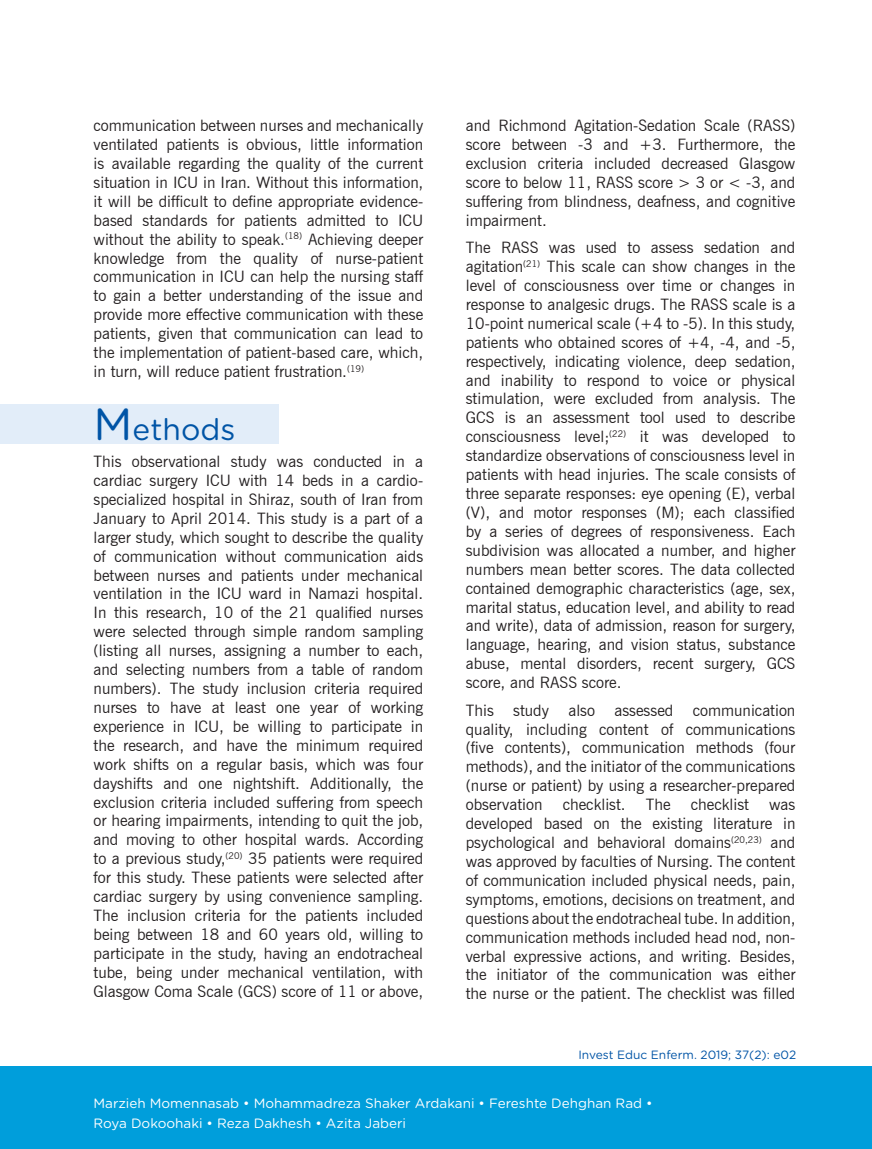
<style>
.page{position:relative;width:872px;height:1149px;background:#fff}
.page>*{position:absolute;margin:0;border:0;box-sizing:border-box;transform-origin:0 0}
.t1{font:30px "Gotham Rounded";color:#0054a6}
.t2{font:15.75px/18.9px "News Gothic BT";color:#231f20;text-align:justify}
.t3{font:13.5px/20.4px "Gotham Rounded";color:#fff}
.t4{font:12px "Gotham Rounded";color:#0054a6}
.s1{font-size:45px}
</style>
<div class="page">
<div style="left:0;top:1065px;width:872px;height:83px;background:#009edb"></div>
<div style="left:0;top:404px;width:278px;height:39px;background:#e2edf9"></div>
<p class="t2" style="left:94px;top:116px;width:331px">communication between nurses and mechanically ventilated patients is obvious, little information is available regarding the quality of the current situation in ICU in Iran. Without this information, it will be difficult to define appropriate evidence&shy;based standards for patients admitted to ICU without the ability to speak.<sup>(18)</sup> Achieving deeper knowledge from the quality of nurse-patient communication in ICU can help the nursing staff to gain a better understanding of the issue and provide more effective communication with these patients, given that communication can lead to the implementation of patient-based care, which, in turn, will reduce patient frustration.<sup>(19)</sup></p>
<h1 class="t1" style="left:94px;top:408px;width:143px"><span class="s1">M</span>ethods</h1>
<p class="t2" style="left:94px;top:451px;width:331px">This observational study was conducted in a cardiac surgery ICU with 14 beds in a cardio&shy;specialized hospital in Shiraz, south of Iran from January to April 2014. This study is a part of a larger study, which sought to describe the quality of communication without communication aids between nurses and patients under mechanical ventilation in the ICU ward in Namazi hospital.<br>In this research, 10 of the 21 qualified nurses were selected through simple random sampling (listing all nurses, assigning a number to each, and selecting numbers from a table of random numbers). The study inclusion criteria required nurses to have at least one year of working experience in ICU, be willing to participate in the research, and have the minimum required work shifts on a regular basis, which was four dayshifts and one nightshift. Additionally, the exclusion criteria included suffering from speech or hearing impairments, intending to quit the job, and moving to other hospital wards. According to a previous study,<sup>(20)</sup> 35 patients were required for this study. These patients were selected after cardiac surgery by using convenience sampling.<br>The inclusion criteria for the patients included being between 18 and 60 years old, willing to participate in the study, having an endotracheal tube, being under mechanical ventilation, with Glasgow Coma Scale (GCS) score of 11 or above,</p>
<p class="t2" style="left:466px;top:116px;width:331px">and Richmond Agitation-Sedation Scale (RASS) score between -3 and +3. Furthermore, the exclusion criteria included decreased Glasgow score to below 11, RASS score &gt; 3 or &lt; -3, and suffering from blindness, deafness, and cognitive impairment.</p>
<p class="t2" style="left:466px;top:238px;width:331px">The RASS was used to assess sedation and agitation<sup>(21)</sup> This scale can show changes in the level of consciousness over time or changes in response to analgesic drugs. The RASS scale is a 10-point numerical scale (+4 to -5). In this study, patients who obtained scores of +4, -4, and -5, respectively, indicating violence, deep sedation, and inability to respond to voice or physical stimulation, were excluded from analysis. The GCS is an assessment tool used to describe consciousness level;<sup>(22)</sup> it was developed to standardize observations of consciousness level in patients with head injuries. The scale consists of three separate responses: eye opening (E), verbal (V), and motor responses (M); each classified by a series of degrees of responsiveness. Each subdivision was allocated a number, and higher numbers mean better scores. The data collected contained demographic characteristics (age, sex, marital status, education level, and ability to read and write), data of admission, reason for surgery, language, hearing, and vision status, substance abuse, mental disorders, recent surgery, GCS score, and RASS score.</p>
<p class="t2" style="left:466px;top:700px;width:331px">This study also assessed communication quality, including content of communications (five contents), communication methods (four methods), and the initiator of the communications (nurse or patient) by using a researcher-prepared observation</p>
<p class="t2" style="left:562px;top:794px;width:64px">checklist.</p>
<p class="t2" style="left:646px;top:794px;width:26px">The</p>
<p class="t2" style="left:691px;top:794px;width:60px">checklist</p>
<p class="t2" style="left:466px;top:794px;width:331px;text-indent:303px">was developed based on the existing literature in psychological and behavioral domains<sup>(20,23)</sup> and was approved by faculties of Nursing. The content of communication included physical needs, pain, symptoms, emotions, decisions on treatment, and questions about the endotracheal tube. In addition, communication methods included head nod, non&shy;verbal expressive actions, and writing. Besides, the initiator of the communication was either the nurse or the patient. The checklist was filled</p>
<p class="t4" style="left:578px;top:1045px;width:219px">Invest Educ Enferm. 2019; 37(2): e02</p>
<p class="t3" style="left:94px;top:1091px;width:560px">Marzieh Momennasab • Mohammadreza Shaker Ardakani • Fereshte Dehghan Rad •<br>Roya Dokoohaki • Reza Dakhesh • Azita Jaberi</p>
</div>
